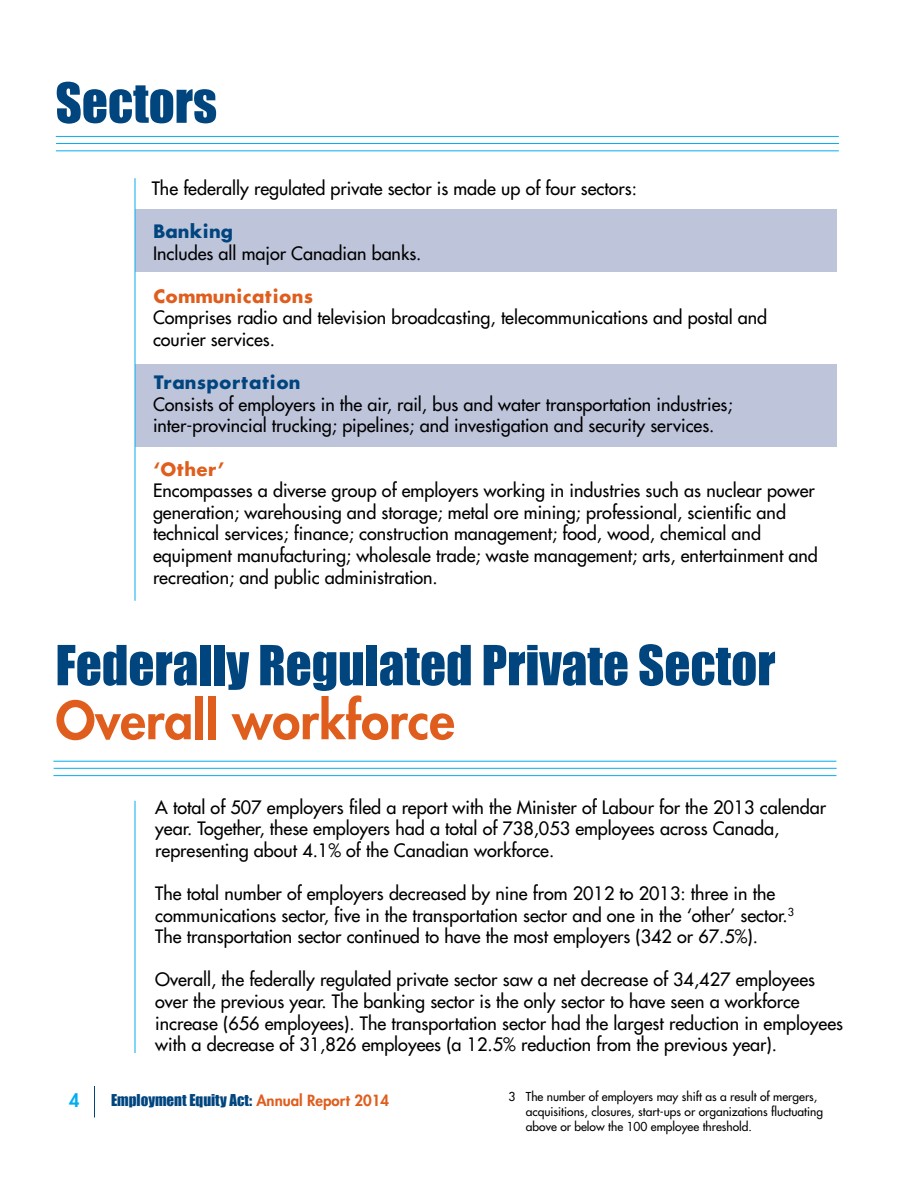
<style>
.page{position:relative;width:918px;height:1188px;background:#fff}
.page>*{position:absolute;margin:0;border:0;box-sizing:border-box;transform-origin:0 0}
.t1{font:51px "Impact";color:#01457f}
.t2{font:800 51px "Futura";color:#df5e1e}
.t3{font:18px/21.6px "Futura";color:#000}
.t4{font:700 18px "Futura";color:#01457f}
.t5{font:700 18px "Futura";color:#df5e1e}
.t6{font:800 18px "Futura";color:#00aeef}
.t7{font:15px "Impact";color:#01457f}
.t8{font:12px/15px "Futura";color:#000}
.s1{font-family:"Futura";font-weight:800;color:#df5e1e}
</style>
<div class="page">
<hr style="left:94px;top:1086px;width:1px;height:32px;background:#01457f">
<div style="left:135px;top:364px;width:702px;height:83px;background:#bec5db"></div>
<div style="left:135px;top:209px;width:702px;height:63px;background:#bec5db"></div>
<hr style="left:135px;top:178px;width:1px;height:423px;background:#00aeef">
<hr style="left:135px;top:801px;width:1px;height:252px;background:#00aeef">
<hr style="left:56px;top:136px;width:783px;height:1px;background:#00aeef">
<hr style="left:56px;top:143px;width:783px;height:1px;background:#00aeef">
<hr style="left:56px;top:151px;width:783px;height:1px;background:#00aeef">
<hr style="left:53px;top:761px;width:783px;height:1px;background:#00aeef">
<hr style="left:54px;top:768px;width:783px;height:1px;background:#00aeef">
<hr style="left:53px;top:775px;width:783px;height:1px;background:#00aeef">
<h1 class="t1" style="left:56px;top:71px;width:163px">Sectors</h1>
<p class="t3" style="left:152px;top:179px;width:487px">The federally regulated private sector is made up of four sectors:</p>
<p class="t4" style="left:153px;top:221px;width:82px">Banking</p>
<p class="t3" style="left:153px;top:243px;width:270px">Includes all major Canadian banks.</p>
<p class="t5" style="left:153px;top:286px;width:162px">Communications</p>
<p class="t3" style="left:153px;top:308px;width:616px">Comprises radio and television broadcasting, telecommunications and postal and courier services.</p>
<p class="t4" style="left:153px;top:372px;width:149px">Transportation</p>
<p class="t3" style="left:153px;top:395px;width:581px">Consists of employers in the air, rail, bus and water transportation industries; inter-provincial trucking; pipelines; and investigation and security services.</p>
<p class="t5" style="left:153px;top:459px;width:73px">‘Other’</p>
<p class="t3" style="left:153px;top:481px;width:666px">Encompasses a diverse group of employers working in industries such as nuclear power generation; warehousing and storage; metal ore mining; professional, scientific and technical services; finance; construction management; food, wood, chemical and equipment manufacturing; wholesale trade; waste management; arts, entertainment and recreation; and public administration.</p>
<h1 class="t1" style="left:56px;top:634px;width:722px">Federally Regulated Private Sector</h1>
<h1 class="t2" style="left:56px;top:696px;width:401px">Overall workforce</h1>
<p class="t3" style="left:155px;top:797px;width:672px">A total of 507 employers filed a report with the Minister of Labour for the 2013 calendar year. Together, these employers had a total of 738,053 employees across Canada, representing about 4.1% of the Canadian workforce.</p>
<p class="t3" style="left:155px;top:884px;width:640px">The total number of employers decreased by nine from 2012 to 2013: three in the communications sector, five in the transportation sector and one in the ‘other’ sector.<sup>3<br></sup>The transportation sector continued to have the most employers (342 or 67.5%).</p>
<p class="t3" style="left:155px;top:970px;width:689px">Overall, the federally regulated private sector saw a net decrease of 34,427 employees over the previous year. The banking sector is the only sector to have seen a workforce increase (656 employees). The transportation sector had the largest reduction in employees with a decrease of 31,826 employees (a 12.5% reduction from the previous year).</p>
<p class="t8" style="left:526px;top:1090px;width:299px;text-indent:-17px">3 The number of employers may shift as a result of mergers, acquisitions, closures, start-ups or organizations fluctuating above or below the 100 employee threshold.</p>
<p class="t6" style="left:69px;top:1092px;width:12px">4</p>
<p class="t7" style="left:111px;top:1091px;width:280px">Employment Equity Act: <span class="s1">Annual Report 2014</span></p>
</div>
